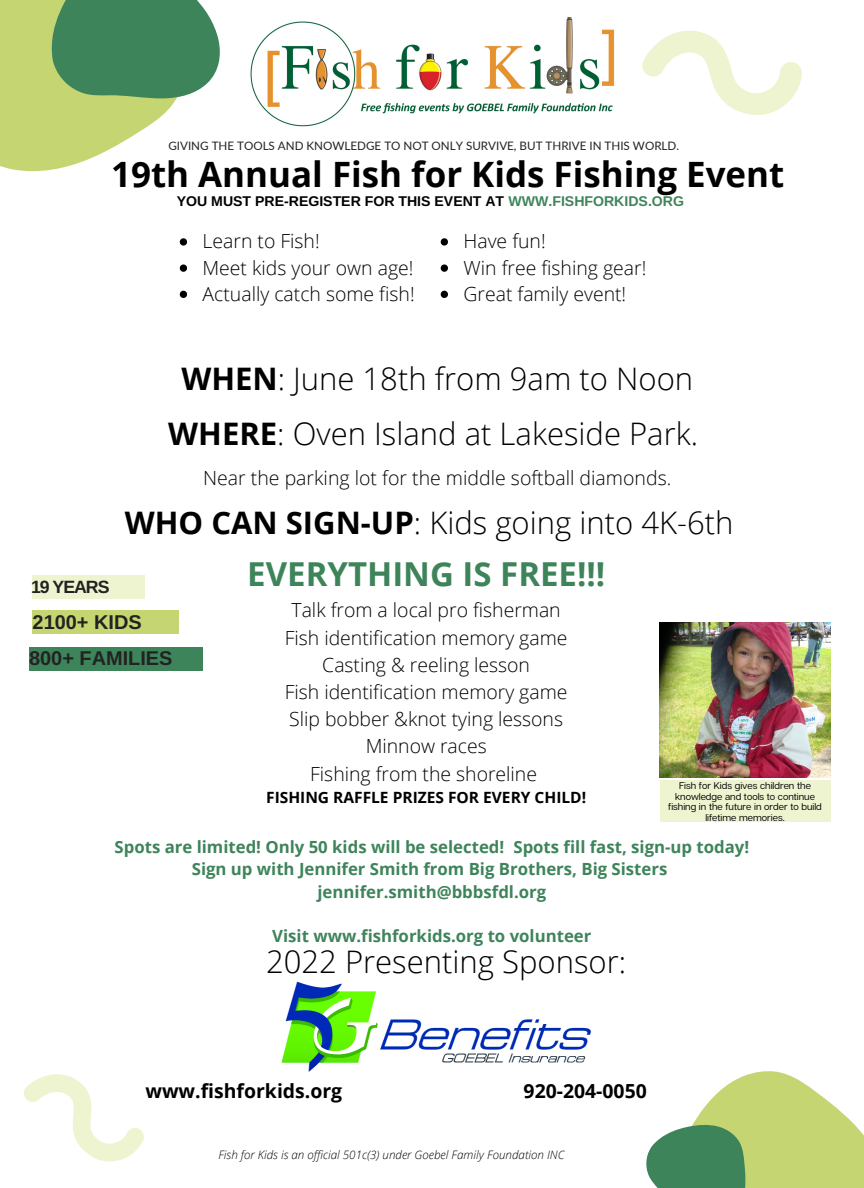
<style>
.page{position:relative;width:864px;height:1188px;background:#fff}
.page>*{position:absolute;margin:0;border:0;box-sizing:border-box;transform-origin:0 0}
.t1{font:700 34.95px "Open Sans";color:#000}
.t2{font:700 33px "Open Sans";color:#3e845b}
.t3{font:300 31.05px "Open Sans";color:#000}
.t4{font:700 19.95px "Arimo";color:#222}
.t5{font:300 19.5px "Open Sans";color:#000}
.t6{font:300 19.35px "Open Sans";color:#000}
.t7{font:700 19.35px "Open Sans";color:#000}
.t8{font:700 17.7px "Arimo";letter-spacing:-.06em;color:#222}
.t9{font:700 16.8px "Open Sans";color:#3e845b}
.t10{font:700 15.6px "Open Sans";color:#000}
.t11{font:700 14.1px "Arimo";color:#000}
.t12{font:11.7px "Lato";color:#222}
.t13{font:italic 300 11.7px "Open Sans";color:#000}
.t14{font:9.75px/10.5px "Articulat CF";color:#000;text-align:center}
.s1{color:#3e845b}
.s2{font-weight:700}
</style>
<div class="page">
<img style="left:250px;top:17px;width:365px;height:110px">
<img style="left:660px;top:623px;width:171px;height:155px">
<div style="left:33px;top:575px;width:112px;height:24px;background:#eef4d0"></div>
<div style="left:33px;top:611px;width:146px;height:23px;background:#c5d571"></div>
<div style="left:29px;top:647px;width:173px;height:23px;background:#3e845b"></div>
<div style="left:660px;top:780px;width:171px;height:41px;background:#eef4d0"></div>
<svg style="left:0;top:0;width:220px;height:172px"></svg>
<svg style="left:642px;top:30px;width:160px;height:85px"></svg>
<svg style="left:24px;top:1074px;width:120px;height:88px"></svg>
<svg style="left:646px;top:1071px;width:218px;height:117px"></svg>
<img style="left:281px;top:981px;width:311px;height:91px">
<svg style="left:180px;top:238px;width:7px;height:8px"></svg>
<svg style="left:180px;top:264px;width:7px;height:8px"></svg>
<svg style="left:180px;top:291px;width:7px;height:7px"></svg>
<svg style="left:441px;top:238px;width:7px;height:8px"></svg>
<svg style="left:441px;top:264px;width:7px;height:8px"></svg>
<svg style="left:441px;top:291px;width:7px;height:7px"></svg>
<p class="t12" style="left:168px;top:138px;width:512px">GIVING THE TOOLS AND KNOWLEDGE TO NOT ONLY SURVIVE, BUT THRIVE IN THIS WORLD.</p>
<p class="t1" style="left:111px;top:149px;width:675px">19th Annual Fish for Kids Fishing Event</p>
<p class="t11" style="left:177px;top:193px;width:509px">YOU MUST PRE-REGISTER FOR THIS EVENT AT <span class="s1">WWW.FISHFORKIDS.ORG</span></p>
<p class="t6" style="left:203px;top:228px;width:119px">Learn to Fish!</p>
<p class="t6" style="left:203px;top:254px;width:212px">Meet kids your own age!</p>
<p class="t6" style="left:203px;top:280px;width:214px">Actually catch some fish!</p>
<p class="t6" style="left:464px;top:228px;width:84px">Have fun!</p>
<p class="t6" style="left:464px;top:254px;width:184px">Win free fishing gear!</p>
<p class="t6" style="left:464px;top:280px;width:164px">Great family event!</p>
<p class="t3" style="left:181px;top:357px;width:513px"><span class="s2">WHEN</span>: June 18th from 9am to Noon</p>
<p class="t3" style="left:168px;top:412px;width:531px"><span class="s2">WHERE</span>: Oven Island at Lakeside Park.</p>
<p class="t5" style="left:203px;top:465px;width:470px">Near the parking lot for the middle softball diamonds.</p>
<p class="t3" style="left:125px;top:501px;width:610px"><span class="s2">WHO CAN SIGN-UP</span>: Kids going into 4K-6th</p>
<p class="t8" style="left:31px;top:577px;width:80px">19 YEARS</p>
<p class="t4" style="left:33px;top:611px;width:111px">2100+ KIDS</p>
<p class="t4" style="left:29px;top:647px;width:145px">800+ FAMILIES</p>
<p class="t2" style="left:247px;top:550px;width:360px">EVERYTHING IS FREE!!!</p>
<p class="t6" style="left:292px;top:597px;width:271px">Talk from a local pro fisherman</p>
<p class="t6" style="left:285px;top:624px;width:284px">Fish identification memory game</p>
<p class="t6" style="left:322px;top:651px;width:209px">Casting &amp; reeling lesson</p>
<p class="t6" style="left:285px;top:678px;width:284px">Fish identification memory game</p>
<p class="t6" style="left:289px;top:706px;width:275px">Slip bobber &amp;knot tying lessons</p>
<p class="t6" style="left:366px;top:733px;width:123px">Minnow races</p>
<p class="t6" style="left:310px;top:760px;width:228px">Fishing from the shoreline</p>
<p class="t10" style="left:266px;top:786px;width:322px">FISHING RAFFLE PRIZES FOR EVERY CHILD!</p>
<p class="t14" style="left:668px;top:780px;width:155px">Fish for Kids gives children the knowledge and tools to continue fishing in the future in order to build lifetime memories.</p>
<p class="t9" style="left:115px;top:835px;width:636px">Spots are limited! Only 50 kids will be selected! Spots fill fast, sign-up today!</p>
<p class="t9" style="left:192px;top:857px;width:477px">Sign up with Jennifer Smith from Big Brothers, Big Sisters</p>
<p class="t9" style="left:318px;top:880px;width:230px">jennifer.smith@bbbsfdl.org</p>
<p class="t9" style="left:272px;top:925px;width:321px">Visit www.fishforkids.org to volunteer</p>
<p class="t3" style="left:266px;top:939px;width:362px">2022 Presenting Sponsor:</p>
<p class="t7" style="left:145px;top:1077px;width:198px">www.fishforkids.org</p>
<p class="t7" style="left:524px;top:1077px;width:125px">920-204-0050</p>
<p class="t13" style="left:218px;top:1146px;width:347px">Fish for Kids is an official 501c(3) under Goebel Family Foundation INC</p>
</div>
